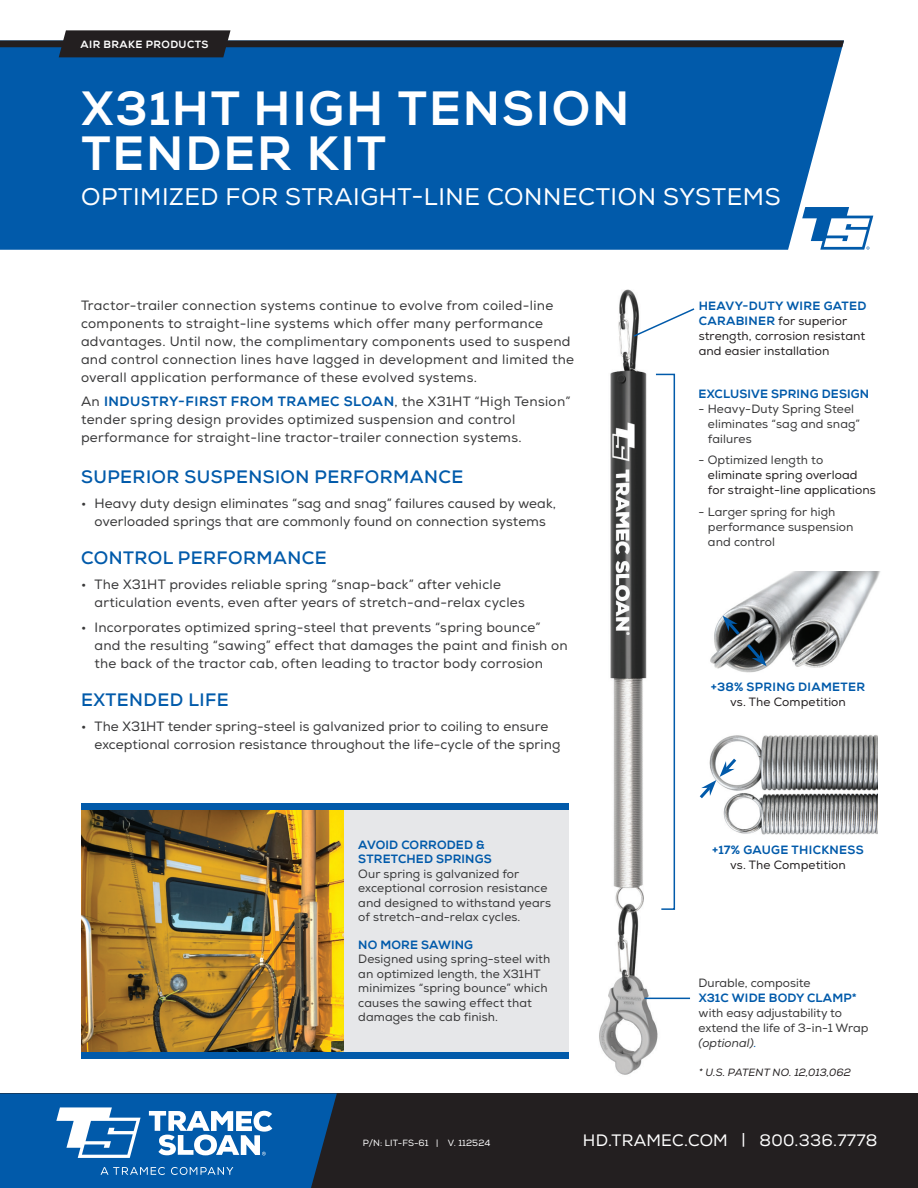
<style>
.page{position:relative;width:918px;height:1188px;background:#fff}
.page>*{position:absolute;margin:0;border:0;box-sizing:border-box;transform-origin:0 0}
.Cat_section_heading{font:800 48px/45px "Nexa";letter-spacing:.04em;color:#fff}
.t1{font:24px "Nexa";letter-spacing:.025em;color:#fff}
.t2{font:700 18px "Nexa";letter-spacing:.025em;color:#015aaa}
.t3{font:16.5px "Nexa";letter-spacing:.015em;color:#fff}
.t4{font:13.5px/18px "Nexa";letter-spacing:.02em;color:#383839}
.t5{font:12px/14.4px "Nexa";letter-spacing:.01em;color:#383839}
.t6{font:12px/15px "Nexa";letter-spacing:.01em;color:#231f20}
.t7{font:800 12px/15px "Nexa";letter-spacing:.015em;color:#015aaa;text-align:center}
.t8{font:italic 10.5px "Nexa";color:#231f20}
.t9{font:800 10.5px "Nexa";letter-spacing:.04em;color:#fff}
.t10{font:9px "Nexa";letter-spacing:.01em;color:#fff}
.s1{font-weight:800;color:#015aaa}
.s2{color:#383839}
.s3{font-weight:400;color:#231f20}
.s4{font-style:italic}
.s5{font-style:italic;color:#015aaa}
</style>
<div class="page">
<img style="left:710px;top:571px;width:171px;height:102px">
<svg style="left:723px;top:616px;width:44px;height:50px"></svg>
<div style="left:81px;top:803px;width:488px;height:256px;background:#e6e7e9"></div>
<div style="left:0;top:1094px;width:918px;height:94px;background:#231f20"></div>
<div style="left:0;top:57px;width:840px;height:193px;background:#015aaa"></div>
<svg style="left:0;top:30px;width:844px;height:27px"></svg>
<svg style="left:0;top:1094px;width:337px;height:94px"></svg>
<img style="left:599px;top:289px;width:65px;height:786px">
<svg style="left:632px;top:307px;width:63px;height:31px"></svg>
<svg style="left:654px;top:373px;width:22px;height:538px"></svg>
<img style="left:711px;top:735px;width:166px;height:100px">
<svg style="left:699px;top:755px;width:40px;height:47px"></svg>
<div style="left:81px;top:1052px;width:488px;height:7px;background:#015aaa"></div>
<img style="left:81px;top:810px;width:262px;height:242px">
<div style="left:81px;top:803px;width:488px;height:7px;background:#015aaa"></div>
<hr style="left:645px;top:998px;width:45px;height:1px;background:#015aaa">
<svg style="left:802px;top:207px;width:71px;height:43px"></svg>
<p class="t9" style="left:81px;top:37px;width:129px">AIR BRAKE PRODUCTS</p>
<p class="Cat_section_heading" style="left:81px;top:87px;width:550px">X31HT HIGH TENSION<br>TENDER KIT</p>
<p class="t1" style="left:81px;top:183px;width:701px">OPTIMIZED FOR STRAIGHT-LINE CONNECTION SYSTEMS</p>
<p class="t4" style="left:81px;top:296px;width:495px">Tractor-trailer connection systems continue to evolve from coiled-line components to straight-line systems which offer many performance advantages. Until now, the complimentary components used to suspend and control connection lines have lagged in development and limited the overall application performance of these evolved systems.</p>
<p class="t4" style="left:81px;top:393px;width:491px">An <span class="s1">INDUSTRY-FIRST FROM TRAMEC SLOAN</span>, the X31HT “High Tension” tender spring design provides optimized suspension and control performance for straight-line tractor-trailer connection systems.</p>
<p class="t2" style="left:81px;top:466px;width:384px">SUPERIOR SUSPENSION PERFORMANCE</p>
<p class="t4" style="left:81px;top:495px;width:477px;text-align:center">• Heavy duty design eliminates “sag and snag” failures caused by weak, overloaded springs that are commonly found on connection systems</p>
<p class="t2" style="left:81px;top:547px;width:247px">CONTROL PERFORMANCE</p>
<p class="t4" style="left:94px;top:576px;width:432px;text-indent:-14px">• The X31HT provides reliable spring “snap-back” after vehicle articulation events, even after years of stretch-and-relax cycles</p>
<p class="t4" style="left:94px;top:619px;width:475px;text-indent:-14px">• Incorporates optimized spring-steel that prevents “spring bounce” and the resulting “sawing” effect that damages the paint and finish on the back of the tractor cab, often leading to tractor body corrosion</p>
<p class="t2" style="left:81px;top:688px;width:149px">EXTENDED LIFE</p>
<p class="t4" style="left:94px;top:718px;width:467px;text-indent:-14px">• The X31HT tender spring-steel is galvanized prior to coiling to ensure exceptional corrosion resistance throughout the life-cycle of the spring</p>
<p class="t5" style="left:358px;top:838px;width:194px"><span class="s1">AVOID CORRODED &amp;<br>STRETCHED SPRINGS<br></span>Our spring is galvanized for exceptional corrosion resistance and designed to withstand years of stretch-and-relax cycles.</p>
<p class="t5" style="left:358px;top:938px;width:194px"><span class="s1">NO MORE SAWING<br></span>Designed using spring-steel with an optimized length, the X31HT minimizes “spring bounce” which causes the sawing effect that damages the cab finish.</p>
<p class="t6" style="left:699px;top:299px;width:169px"><span class="s1">HEAVY-DUTY WIRE GATED<br>CARABINER</span> for superior strength, corrosion resistant and easier installation</p>
<p class="t7" style="left:699px;top:386px;width:172px">EXCLUSIVE SPRING DESIGN</p>
<p class="t5" style="left:708px;top:401px;width:154px;line-height:15px;text-indent:-9px">- Heavy-Duty Spring Steel eliminates “sag and snag” failures</p>
<p class="t6" style="left:708px;top:453px;width:169px;text-indent:-9px"><span class="s2">- Optimized length to </span>eliminate spring overload for straight-line applications</p>
<p class="t5" style="left:708px;top:505px;width:147px;line-height:15px;text-indent:-9px">- Larger spring for high performance suspension and control</p>
<p class="t7" style="left:711px;top:679px;width:156px">+38% SPRING DIAMETER <span class="s3">vs. The Competition</span></p>
<p class="t7" style="left:712px;top:842px;width:153px">+17% GAUGE THICKNESS <span class="s3">vs. The Competition</span></p>
<p class="t5" style="left:699px;top:976px;width:171px;line-height:15px">Durable, composite<br><span class="s1">X31C WIDE BODY CLAMP* </span>with easy adjustability to extend the life of 3-in-1 Wrap <span class="s4">(optional)</span><span class="s5">.</span></p>
<p class="t8" style="left:699px;top:1065px;width:154px">* U.S. PATENT NO. 12,013,062</p>
<p class="t10" style="left:363px;top:1138px;width:129px">P/N: LIT-FS-61 | V. 112524</p>
<p class="t3" style="left:583px;top:1131px;width:296px">HD.TRAMEC.COM | 800.336.7778</p>
</div>
